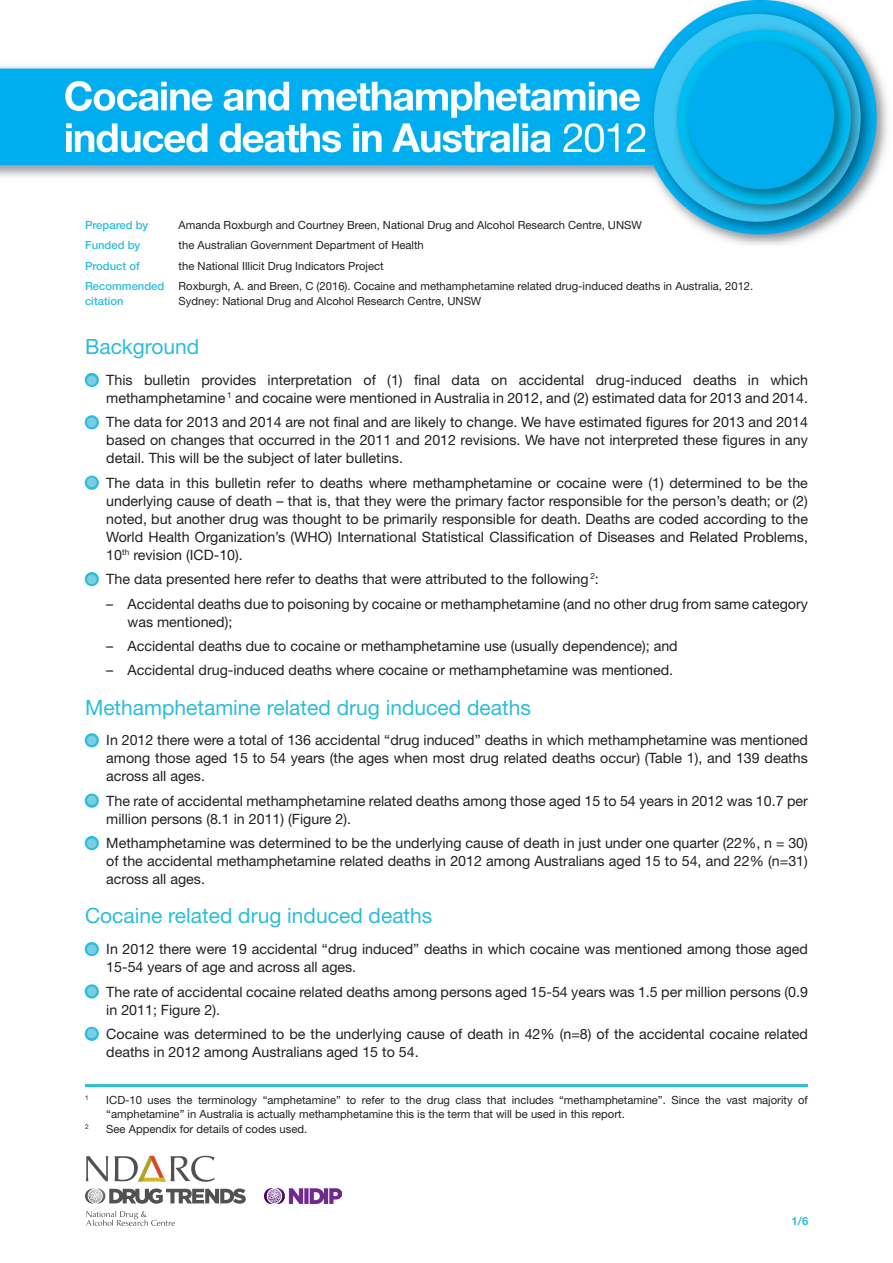
<style>
.page{position:relative;width:893px;height:1263px;background:#fff}
.page>*{position:absolute;margin:0;border:0;box-sizing:border-box;transform-origin:0 0}
._01__Header_1{font:21px "Helvetica Neue LT Std";color:#2cbdd8}
._02__Bullet_1{font:14.25px/18px "Helvetica Neue LT Std";color:#231f20;text-align:justify}
._02__Bullet_2{font:14.25px/18px "Helvetica Neue LT Std";color:#231f20}
._02__Note{font:11.25px "Helvetica Neue LT Std";color:#231f20}
._02__Footnote{font:11.25px/14.2px "Helvetica Neue LT Std";color:#231f20}
._02__Note-2{font:500 11.25px "Helvetica Neue LT Std";color:#2cbdd8}
._02__Note-3{font:700 11.25px "Helvetica Neue LT Std";color:#2cbdd8}
._02__Footnote-2{font:6.6px "Helvetica Neue LT Std";color:#231f20}
.s1{font-weight:900;font-size:27px;color:#78cee3}
</style>
<div class="page">
<hr style="left:85px;top:1084px;width:723px;height:3px;background:#2cbdd8">
<div style="left:85px;top:373px;width:14px;height:14px;border:4px solid #2cbdd8;border-radius:50%"></div>
<div style="left:85px;top:415px;width:14px;height:14px;border:4px solid #2cbdd8;border-radius:50%"></div>
<div style="left:85px;top:476px;width:14px;height:14px;border:4px solid #2cbdd8;border-radius:50%"></div>
<div style="left:85px;top:572px;width:14px;height:14px;border:4px solid #2cbdd8;border-radius:50%"></div>
<div style="left:85px;top:733px;width:14px;height:14px;border:4px solid #2cbdd8;border-radius:50%"></div>
<div style="left:85px;top:793px;width:14px;height:15px;border:4px solid #2cbdd8;border-radius:50%"></div>
<div style="left:85px;top:836px;width:14px;height:14px;border:4px solid #2cbdd8;border-radius:50%"></div>
<div style="left:85px;top:942px;width:14px;height:14px;border:4px solid #2cbdd8;border-radius:50%"></div>
<div style="left:85px;top:984px;width:14px;height:14px;border:4px solid #2cbdd8;border-radius:50%"></div>
<div style="left:85px;top:1027px;width:14px;height:14px;border:4px solid #2cbdd8;border-radius:50%"></div>
<img style="left:0;top:1px;width:888px;height:244px">
<img style="left:265px;top:1188px;width:77px;height:15px">
<svg style="left:86px;top:1156px;width:22px;height:25px"></svg>
<svg style="left:115px;top:1156px;width:99px;height:26px"></svg>
<svg style="left:86px;top:1211px;width:89px;height:15px"></svg>
<svg style="left:85px;top:1188px;width:161px;height:16px"></svg>
<p class="_02__Note-2" style="left:85px;top:218px;width:65px">Prepared by</p>
<p class="_02__Note" style="left:179px;top:218px;width:465px">Amanda Roxburgh and Courtney Breen, National Drug and Alcohol Research Centre, UNSW</p>
<p class="_02__Note-2" style="left:85px;top:239px;width:57px">Funded by</p>
<p class="_02__Note" style="left:179px;top:239px;width:247px">the Australian Government Department of Health</p>
<p class="_02__Note-2" style="left:85px;top:259px;width:56px">Product of</p>
<p class="_02__Note" style="left:179px;top:259px;width:207px">the National Illicit Drug Indicators Project</p>
<p class="_02__Note-2" style="left:85px;top:279px;width:81px">Recommended</p>
<p class="_02__Note" style="left:179px;top:279px;width:576px">Roxburgh, A. and Breen, C (2016). Cocaine and methamphetamine related drug-induced deaths in Australia, 2012.</p>
<p class="_02__Note-2" style="left:85px;top:294px;width:40px">citation</p>
<p class="_02__Note" style="left:179px;top:294px;width:304px">Sydney: National Drug and Alcohol Research Centre, UNSW</p>
<p class="_01__Header_1" style="left:85px;top:334px;width:116px">Background</p>
<p class="_02__Bullet_1" style="left:85px;top:371px;width:724px;text-align:right"><span class="s1">•</span> This bulletin provides interpretation of (1) final data on accidental drug-induced deaths in which methamphetamine <sup>1</sup> and cocaine were mentioned in Australia in 2012, and (2) estimated data for 2013 and 2014.</p>
<p class="_02__Bullet_1" style="left:106px;top:413px;width:703px;text-indent:-21px"><span class="s1">•</span> The data for 2013 and 2014 are not final and are likely to change. We have estimated figures for 2013 and 2014 based on changes that occurred in the 2011 and 2012 revisions. We have not interpreted these figures in any detail. This will be the subject of later bulletins.</p>
<p class="_02__Bullet_1" style="left:106px;top:474px;width:703px;text-indent:-21px"><span class="s1">•</span> The data in this bulletin refer to deaths where methamphetamine or cocaine were (1) determined to be the underlying cause of death – that is, that they were the primary factor responsible for the person’s death; or (2) noted, but another drug was thought to be primarily responsible for death. Deaths are coded according to the World Health Organization’s (WHO) International Statistical Classification of Diseases and Related Problems, 10<sup>th</sup> revision (ICD-10).</p>
<p class="_02__Bullet_1" style="left:85px;top:570px;width:515px"><span class="s1">•</span> The data presented here refer to deaths that were attributed to the following <sup>2</sup>:</p>
<p class="_02__Bullet_2" style="left:128px;top:594px;width:682px;text-indent:-21px">– Accidental deaths due to poisoning by cocaine or methamphetamine (and no other drug from same category was mentioned);</p>
<p class="_02__Bullet_2" style="left:106px;top:637px;width:573px">– Accidental deaths due to cocaine or methamphetamine use (usually dependence); and</p>
<p class="_02__Bullet_2" style="left:106px;top:661px;width:568px">– Accidental drug-induced deaths where cocaine or methamphetamine was mentioned.</p>
<p class="_01__Header_1" style="left:85px;top:695px;width:447px">Methamphetamine related drug induced deaths</p>
<p class="_02__Bullet_1" style="left:106px;top:731px;width:703px;text-indent:-21px"><span class="s1">•</span> In 2012 there were a total of 136 accidental “drug induced” deaths in which methamphetamine was mentioned among those aged 15 to 54 years (the ages when most drug related deaths occur) (Table 1), and 139 deaths across all ages.</p>
<p class="_02__Bullet_1" style="left:106px;top:791px;width:703px;text-indent:-21px"><span class="s1">•</span> The rate of accidental methamphetamine related deaths among those aged 15 to 54 years in 2012 was 10.7 per million persons (8.1 in 2011) (Figure 2).</p>
<p class="_02__Bullet_1" style="left:106px;top:834px;width:703px;text-indent:-21px"><span class="s1">•</span> Methamphetamine was determined to be the underlying cause of death in just under one quarter (22%, n = 30) of the accidental methamphetamine related deaths in 2012 among Australians aged 15 to 54, and 22% (n=31) across all ages.</p>
<p class="_01__Header_1" style="left:85px;top:903px;width:349px">Cocaine related drug induced deaths</p>
<p class="_02__Bullet_1" style="left:106px;top:940px;width:703px;text-indent:-21px"><span class="s1">•</span> In 2012 there were 19 accidental “drug induced” deaths in which cocaine was mentioned among those aged<br>15-54 years of age and across all ages.</p>
<p class="_02__Bullet_1" style="left:106px;top:982px;width:703px;text-indent:-21px"><span class="s1">•</span> The rate of accidental cocaine related deaths among persons aged 15-54 years was 1.5 per million persons (0.9 in 2011; Figure 2).</p>
<p class="_02__Bullet_1" style="left:106px;top:1025px;width:703px;text-indent:-21px"><span class="s1">•</span> Cocaine was determined to be the underlying cause of death in 42% (n=8) of the accidental cocaine related deaths in 2012 among Australians aged 15 to 54.</p>
<p class="_02__Footnote-2" style="left:85px;top:1094px;width:5px">1</p>
<p class="_02__Footnote" style="left:106px;top:1093px;width:703px">ICD-10 uses the terminology “amphetamine” to refer to the drug class that includes “methamphetamine”. Since the vast majority of “amphetamine” in Australia is actually methamphetamine this is the term that will be used in this report.</p>
<p class="_02__Footnote-2" style="left:85px;top:1122px;width:5px">2</p>
<p class="_02__Footnote" style="left:106px;top:1121px;width:202px">See Appendix for details of codes used.</p>
<p class="_02__Note-3" style="left:791px;top:1214px;width:18px">1/6</p>
</div>
